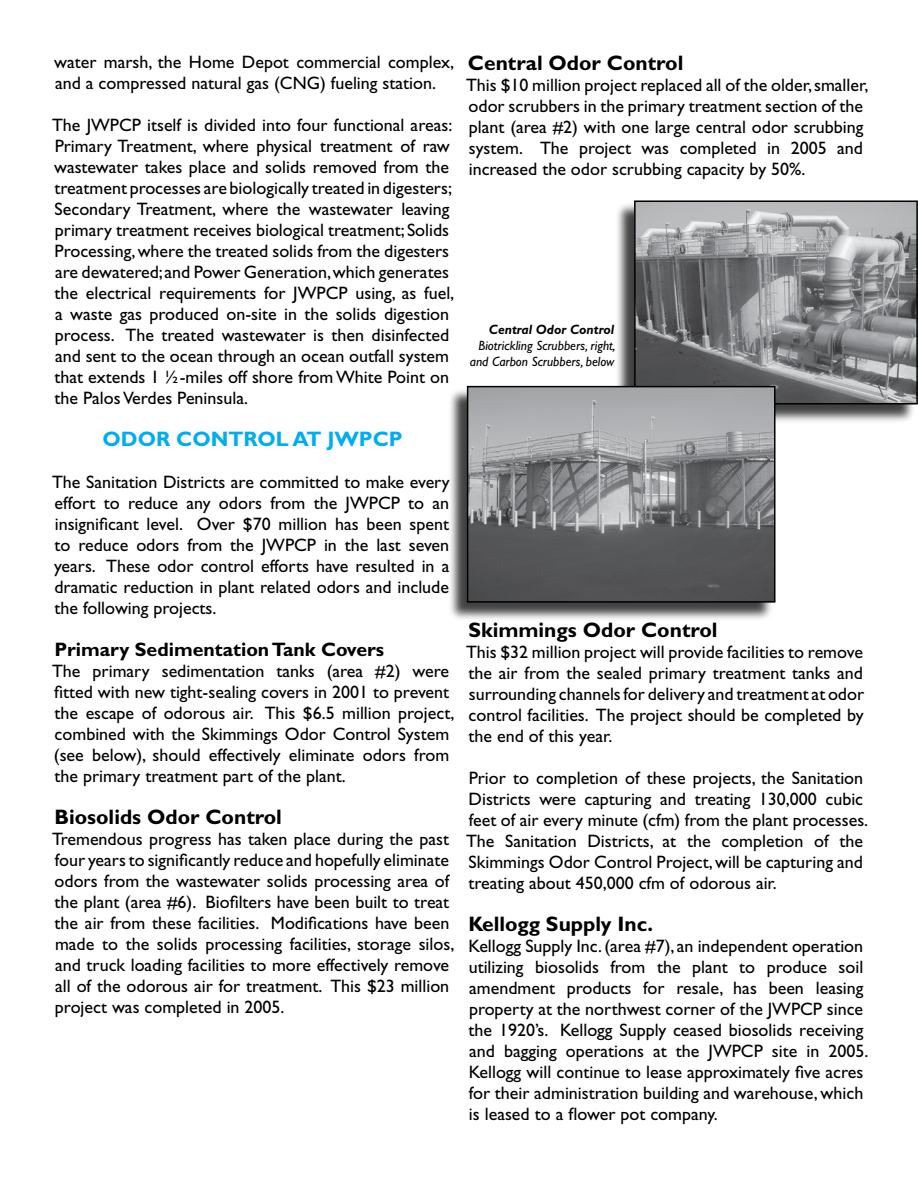
<style>
.page{position:relative;width:918px;height:1188px;background:#fff}
.page>*{position:absolute;margin:0;border:0;box-sizing:border-box;transform-origin:0 0}
.t1{font:700 21px "Gill Sans";color:#000}
.t2{font:700 21px "Gill Sans";color:#00adef}
.t3{font:700 19.5px "Gill Sans";color:#000}
.t4{font:18px/21px "Gill Sans";color:#000}
.t5{font:italic 13.5px/16.2px "Gill Sans";color:#000;text-align:right}
.t6{font:italic 700 13.5px "Gill Sans";color:#000}
</style>
<div class="page">
<div style="left:615px;top:202px;width:302px;height:222px;background:#000;opacity:.75"></div>
<img style="left:637px;top:203px;width:278px;height:199px">
<div style="left:634px;top:200px;width:284px;height:205px;border:2px solid #000"></div>
<div style="left:447px;top:387px;width:327px;height:236px;background:#000;opacity:.75"></div>
<img style="left:470px;top:389px;width:303px;height:211px">
<div style="left:467px;top:386px;width:309px;height:217px;border:2px solid #000"></div>
<p class="t4" style="left:54px;top:51px;width:402px">water marsh, the Home Depot commercial complex, and a compressed natural gas (CNG) fueling station.</p>
<p class="t4" style="left:52px;top:114px;width:404px">The JWPCP itself is divided into four functional areas:<br>Primary Treatment, where physical treatment of raw wastewater takes place and solids removed from the treatment processes are biologically treated in digesters; Secondary Treatment, where the wastewater leaving primary treatment receives biological treatment; Solids Processing,where the treated solids from the digesters are dewatered;and Power Generation,which generates the electrical requirements for JWPCP using, as fuel, a waste gas produced on-site in the solids digestion process. The treated wastewater is then disinfected and sent to the ocean through an ocean outfall system that extends 1 ½-miles off shore from White Point on the PalosVerdes Peninsula.</p>
<p class="t2" style="left:103px;top:426px;width:302px">ODOR CONTROL AT JWPCP</p>
<p class="t4" style="left:52px;top:471px;width:399px;text-align:justify">The Sanitation Districts are committed to make every effort to reduce any odors from the JWPCP to an insignificant level. Over $70 million has been spent to reduce odors from the JWPCP in the last seven years. These odor control efforts have resulted in a dramatic reduction in plant related odors and include the following projects.</p>
<p class="t3" style="left:54px;top:637px;width:331px">Primary Sedimentation Tank Covers</p>
<p class="t4" style="left:52px;top:660px;width:404px">The primary sedimentation tanks (area #2) were fitted with new tight-sealing covers in 2001 to prevent the escape of odorous air. This $6.5 million project, combined with the Skimmings Odor Control System (see below), should effectively eliminate odors from the primary treatment part of the plant.</p>
<p class="t1" style="left:54px;top:804px;width:229px">Biosolids Odor Control</p>
<p class="t4" style="left:52px;top:828px;width:404px">Tremendous progress has taken place during the past four years to significantly reduce and hopefully eliminate odors from the wastewater solids processing area of the plant (area #6). Biofilters have been built to treat the air from these facilities. Modifications have been made to the solids processing facilities, storage silos, and truck loading facilities to more effectively remove all of the odorous air for treatment. This $23 million project was completed in 2005.</p>
<p class="t1" style="left:468px;top:50px;width:217px">Central Odor Control</p>
<p class="t4" style="left:466px;top:74px;width:404px">This $10 million project replaced all of the older,smaller, odor scrubbers in the primary treatment section of the plant (area #2) with one large central odor scrubbing system. The project was completed in 2005 and increased the odor scrubbing capacity by 50%.</p>
<p class="t6" style="left:489px;top:321px;width:127px">Central Odor Control</p>
<p class="t5" style="left:470px;top:337px;width:147px">Biotrickling Scrubbers, right, and Carbon Scrubbers, below</p>
<p class="t1" style="left:468px;top:617px;width:251px">Skimmings Odor Control</p>
<p class="t4" style="left:466px;top:641px;width:400px;text-align:justify">This $32 million project will provide facilities to remove the air from the sealed primary treatment tanks and surrounding channelsfor delivery and treatment at odor control facilities. The project should be completed by the end of this year.</p>
<p class="t4" style="left:466px;top:767px;width:404px">Prior to completion of these projects, the Sanitation Districts were capturing and treating 130,000 cubic feet of air every minute (cfm) from the plant processes.<br>The Sanitation Districts, at the completion of the Skimmings Odor Control Project,will be capturing and treating about 450,000 cfm of odorous air.</p>
<p class="t1" style="left:468px;top:911px;width:186px">Kellogg Supply Inc.</p>
<p class="t4" style="left:469px;top:935px;width:401px">Kellogg Supply Inc.(area #7), an independent operation utilizing biosolids from the plant to produce soil amendment products for resale, has been leasing property at the northwest corner of the JWPCP since the 1920’s. Kellogg Supply ceased biosolids receiving and bagging operations at the JWPCP site in 2005.<br>Kellogg will continue to lease approximately five acres for their administration building and warehouse, which is leased to a flower pot company.</p>
</div>
